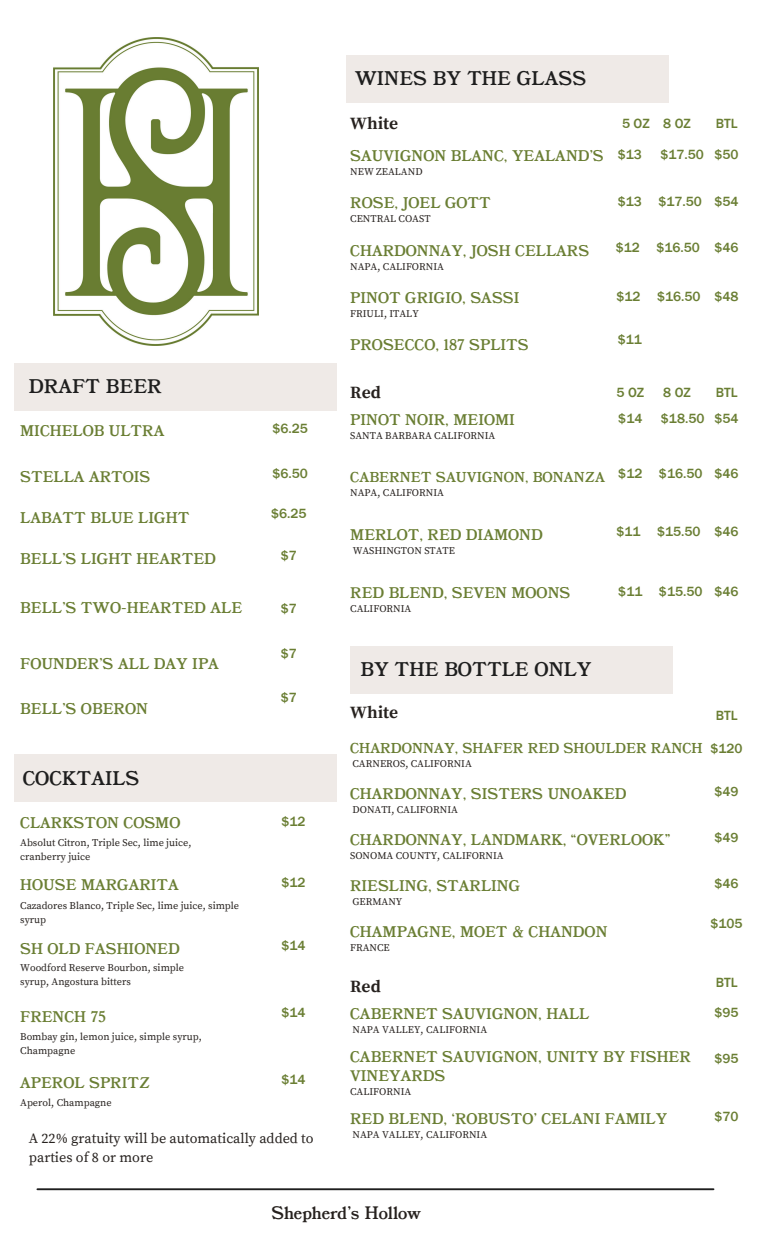
<style>
.page{position:relative;width:765px;height:1260px;background:#fff}
.page>*{position:absolute;margin:0;border:0;box-sizing:border-box;transform-origin:0 0}
.t1{font:17.75px "Bookman JF Pro";color:#1e1e1e}
.t2{font:700 17.12px "Source Serif Pro";color:#26211e}
.t3{font:16.12px "Bookman JF Pro";color:#26211e}
.t4{font:14.12px/19.2px "Source Serif Pro";color:#26211e}
.t5{font:13.88px/19.2px "Bookman JF Pro";color:#6a7e33}
.t6{font:500 13.75px "Franklin Gothic";color:#6a7e33}
.t7{font:12.88px "Bookman JF Pro";color:#6a7e33}
.t8{font:10.25px/14px "Source Serif Pro";color:#26211e}
</style>
<div class="page">
<hr style="left:37px;top:1188px;width:677px;height:2px;background:#1e1e1e">
<img style="left:53px;top:37px;width:206px;height:308px">
<div style="left:350px;top:646px;width:323px;height:47px;background:#efeae7"></div>
<div style="left:346px;top:56px;width:323px;height:47px;background:#efeae7"></div>
<div style="left:15px;top:363px;width:322px;height:47px;background:#efeae7"></div>
<div style="left:15px;top:755px;width:322px;height:47px;background:#efeae7"></div>
<h4 class="t1" style="left:355px;top:66px;width:233px">WINES BY THE GLASS</h4>
<h4 class="t2" style="left:350px;top:113px;width:49px">White</h4>
<h4 class="t5" style="left:350px;top:146px;width:255px">SAUVIGNON BLANC, YEALAND’S</h4>
<h4 class="t8" style="left:350px;top:165px;width:74px">NEW ZEALAND</h4>
<h4 class="t6" style="left:622px;top:116px;width:29px">5 OZ</h4>
<h4 class="t6" style="left:663px;top:116px;width:29px">8 OZ</h4>
<h4 class="t6" style="left:716px;top:116px;width:23px">BTL</h4>
<h4 class="t6" style="left:660px;top:146px;width:45px">$17.50</h4>
<h4 class="t6" style="left:715px;top:146px;width:26px">$50</h4>
<h4 class="t6" style="left:618px;top:146px;width:26px">$13</h4>
<h4 class="t5" style="left:350px;top:194px;width:142px">ROSE, JOEL GOTT</h4>
<h4 class="t8" style="left:350px;top:212px;width:82px">CENTRAL COAST</h4>
<h4 class="t6" style="left:618px;top:193px;width:26px">$13</h4>
<h4 class="t6" style="left:658px;top:193px;width:45px">$17.50</h4>
<h4 class="t6" style="left:715px;top:193px;width:26px">$54</h4>
<h4 class="t5" style="left:350px;top:241px;width:241px">CHARDONNAY, JOSH CELLARS</h4>
<h4 class="t8" style="left:350px;top:260px;width:95px">NAPA, CALIFORNIA</h4>
<h4 class="t6" style="left:616px;top:239px;width:26px">$12</h4>
<h4 class="t6" style="left:656px;top:239px;width:45px">$16.50</h4>
<h4 class="t6" style="left:715px;top:239px;width:26px">$46</h4>
<h4 class="t5" style="left:350px;top:288px;width:171px">PINOT GRIGIO, SASSI</h4>
<h4 class="t8" style="left:350px;top:307px;width:70px">FRIULI, ITALY</h4>
<h4 class="t6" style="left:616px;top:289px;width:26px">$12</h4>
<h4 class="t6" style="left:657px;top:289px;width:45px">$16.50</h4>
<h4 class="t6" style="left:715px;top:289px;width:26px">$48</h4>
<h4 class="t1" style="left:29px;top:374px;width:134px">DRAFT BEER</h4>
<h4 class="t5" style="left:20px;top:421px;width:146px">MICHELOB ULTRA</h4>
<h4 class="t6" style="left:272px;top:420px;width:37px">$6.25</h4>
<h4 class="t5" style="left:20px;top:467px;width:132px">STELLA ARTOIS</h4>
<h4 class="t5" style="left:20px;top:508px;width:171px">LABATT BLUE LIGHT</h4>
<h4 class="t6" style="left:271px;top:506px;width:37px">$6.25</h4>
<h4 class="t6" style="left:272px;top:465px;width:37px">$6.50</h4>
<h4 class="t5" style="left:20px;top:550px;width:197px">BELL’S LIGHT HEARTED</h4>
<h2 class="t6" style="left:281px;top:547px;width:18px">$7</h2>
<h4 class="t5" style="left:20px;top:598px;width:224px">BELL’S TWO-HEARTED ALE</h4>
<h4 class="t6" style="left:281px;top:601px;width:18px">$7</h4>
<h6 class="t5" style="left:20px;top:654px;width:200px">FOUNDER’S ALL DAY IPA</h6>
<h4 class="t5" style="left:20px;top:699px;width:129px">BELL’S OBERON</h4>
<p class="t1" style="left:23px;top:765px;width:118px">COCKTAILS</p>
<h1 class="t5" style="left:20px;top:813px;width:162px">CLARKSTON COSMO</h1>
<h4 class="t8" style="left:20px;top:836px;width:173px">Absolut Citron, Triple Sec, lime juice, cranberry juice</h4>
<h1 class="t5" style="left:20px;top:875px;width:160px">HOUSE MARGARITA</h1>
<h2 class="t8" style="left:20px;top:899px;width:220px">Cazadores Blanco, Triple Sec, lime juice, simple syrup</h2>
<h4 class="t5" style="left:20px;top:939px;width:161px">SH OLD FASHIONED</h4>
<h4 class="t8" style="left:20px;top:961px;width:165px">Woodford Reserve Bourbon, simple syrup, Angostura bitters</h4>
<h4 class="t5" style="left:20px;top:1007px;width:87px">FRENCH 75</h4>
<h4 class="t8" style="left:20px;top:1030px;width:183px">Bombay gin, lemon juice, simple syrup,<br>Champagne</h4>
<h4 class="t5" style="left:20px;top:1073px;width:131px">APEROL SPRITZ</h4>
<h4 class="t8" style="left:20px;top:1096px;width:93px">Aperol, Champagne</h4>
<h4 class="t6" style="left:281px;top:645px;width:18px">$7</h4>
<h4 class="t6" style="left:281px;top:690px;width:18px">$7</h4>
<h4 class="t6" style="left:281px;top:814px;width:26px">$12</h4>
<h4 class="t6" style="left:281px;top:875px;width:26px">$12</h4>
<h4 class="t6" style="left:281px;top:938px;width:26px">$14</h4>
<h4 class="t6" style="left:281px;top:1004px;width:26px">$14</h4>
<h4 class="t6" style="left:281px;top:1071px;width:26px">$14</h4>
<h4 class="t4" style="left:29px;top:1129px;width:286px">A 22% gratuity will be automatically added to parties of 8 or more</h4>
<h4 class="t5" style="left:350px;top:335px;width:180px">PROSECCO, 187 SPLITS</h4>
<h4 class="t6" style="left:618px;top:332px;width:26px">$11</h4>
<h4 class="t2" style="left:350px;top:382px;width:32px">Red</h4>
<h4 class="t6" style="left:617px;top:384px;width:29px">5 OZ</h4>
<h4 class="t6" style="left:663px;top:384px;width:29px">8 OZ</h4>
<h4 class="t6" style="left:716px;top:384px;width:23px">BTL</h4>
<h1 class="t6" style="left:661px;top:410px;width:45px">$18.50</h1>
<h2 class="t6" style="left:715px;top:410px;width:26px">$54</h2>
<h4 class="t6" style="left:618px;top:410px;width:26px">$14</h4>
<h4 class="t5" style="left:350px;top:410px;width:166px">PINOT NOIR, MEIOMI</h4>
<h4 class="t8" style="left:350px;top:429px;width:147px">SANTA BARBARA CALIFORNIA</h4>
<h4 class="t7" style="left:350px;top:468px;width:256px">CABERNET SAUVIGNON, BONANZA</h4>
<h4 class="t8" style="left:350px;top:486px;width:95px">NAPA, CALIFORNIA</h4>
<h4 class="t5" style="left:350px;top:525px;width:194px">MERLOT, RED DIAMOND</h4>
<h4 class="t8" style="left:353px;top:544px;width:104px">WASHINGTON STATE</h4>
<h1 class="t6" style="left:618px;top:465px;width:26px">$12</h1>
<h4 class="t6" style="left:659px;top:465px;width:45px">$16.50</h4>
<p class="t6" style="left:715px;top:465px;width:26px">$46</p>
<h4 class="t6" style="left:616px;top:524px;width:26px">$11</h4>
<p class="t6" style="left:657px;top:524px;width:45px">$15.50</p>
<h4 class="t6" style="left:715px;top:524px;width:26px">$46</h4>
<h4 class="t5" style="left:350px;top:583px;width:222px">RED BLEND, SEVEN MOONS</h4>
<h4 class="t8" style="left:350px;top:602px;width:63px">CALIFORNIA</h4>
<p class="t6" style="left:618px;top:583px;width:26px">$11</p>
<h4 class="t6" style="left:659px;top:583px;width:45px">$15.50</h4>
<h4 class="t6" style="left:715px;top:583px;width:26px">$46</h4>
<p class="t1" style="left:360px;top:657px;width:233px">BY THE BOTTLE ONLY</p>
<h4 class="t2" style="left:350px;top:702px;width:49px">White</h4>
<p class="t6" style="left:716px;top:708px;width:23px">BTL</p>
<h4 class="t6" style="left:711px;top:741px;width:34px">$120</h4>
<h5 class="t5" style="left:350px;top:784px;width:278px">CHARDONNAY, SISTERS UNOAKED</h5>
<h5 class="t8" style="left:353px;top:803px;width:107px">DONATI, CALIFORNIA</h5>
<h4 class="t7" style="left:350px;top:739px;width:354px">CHARDONNAY, SHAFER RED SHOULDER RANCH</h4>
<h4 class="t8" style="left:353px;top:757px;width:121px">CARNEROS, CALIFORNIA</h4>
<h4 class="t6" style="left:715px;top:784px;width:26px">$49</h4>
<h4 class="t5" style="left:350px;top:830px;width:322px">CHARDONNAY, LANDMARK, “OVERLOOK”</h4>
<h4 class="t8" style="left:350px;top:849px;width:155px">SONOMA COUNTY, CALIFORNIA</h4>
<h4 class="t5" style="left:350px;top:876px;width:172px">RIESLING, STARLING</h4>
<h4 class="t8" style="left:353px;top:895px;width:51px">GERMANY</h4>
<h4 class="t5" style="left:350px;top:922px;width:259px">CHAMPAGNE, MOET &amp; CHANDON</h4>
<h4 class="t8" style="left:350px;top:941px;width:41px">FRANCE</h4>
<h4 class="t6" style="left:715px;top:830px;width:26px">$49</h4>
<h4 class="t6" style="left:715px;top:876px;width:26px">$46</h4>
<h4 class="t6" style="left:711px;top:916px;width:34px">$105</h4>
<h4 class="t2" style="left:350px;top:976px;width:32px">Red</h4>
<h4 class="t6" style="left:716px;top:974px;width:23px">BTL</h4>
<h4 class="t6" style="left:715px;top:1004px;width:26px">$95</h4>
<h2 class="t5" style="left:350px;top:1047px;width:342px">CABERNET SAUVIGNON, UNITY BY FISHER<br>VINEYARDS</h2>
<h2 class="t8" style="left:350px;top:1085px;width:63px">CALIFORNIA</h2>
<h4 class="t5" style="left:350px;top:1004px;width:241px">CABERNET SAUVIGNON, HALL</h4>
<h4 class="t8" style="left:353px;top:1023px;width:136px">NAPA VALLEY, CALIFORNIA</h4>
<h4 class="t6" style="left:715px;top:1050px;width:26px">$95</h4>
<h4 class="t5" style="left:350px;top:1109px;width:319px">RED BLEND, ‘ROBUSTO’ CELANI FAMILY</h4>
<h4 class="t8" style="left:353px;top:1128px;width:136px">NAPA VALLEY, CALIFORNIA</h4>
<h4 class="t6" style="left:715px;top:1109px;width:26px">$70</h4>
<h4 class="t3" style="left:271px;top:1202px;width:151px">Shepherd’s Hollow</h4>
</div>
